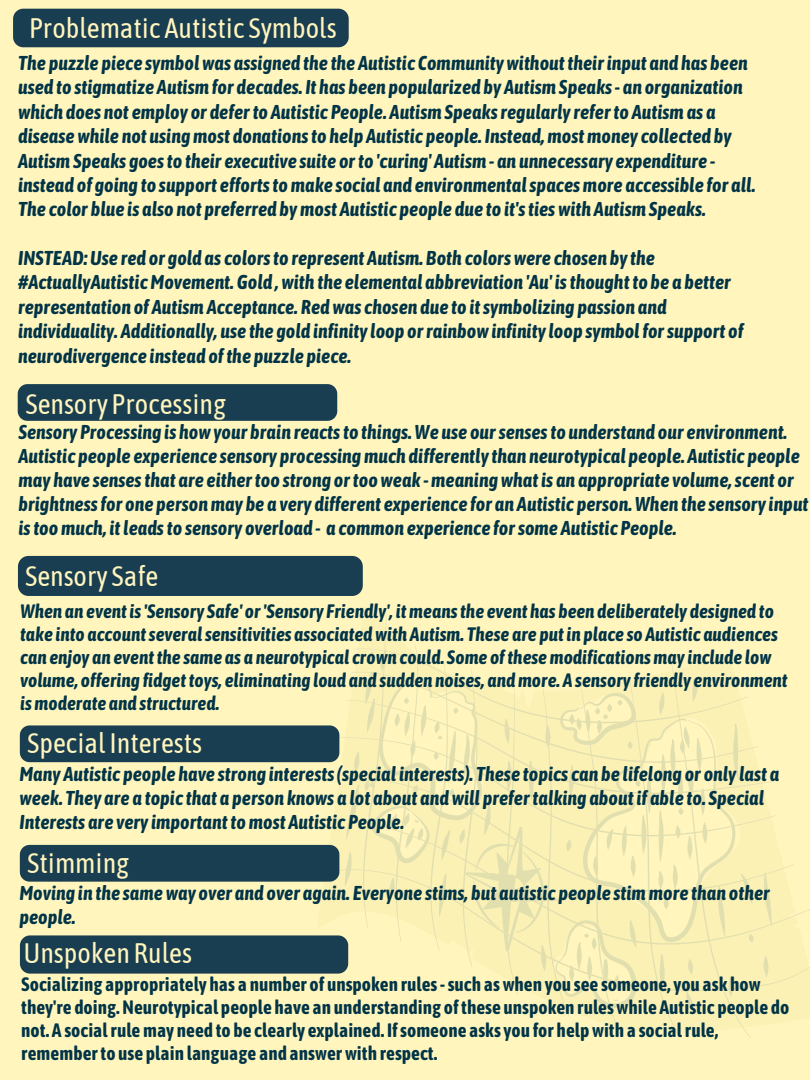
<style>
.page{position:relative;width:810px;height:1080px;background:#fff5bd}
.page>*{position:absolute;margin:0;border:0;box-sizing:border-box;transform-origin:0 0}
.t1{font:28.12px "Asap Condensed";color:#fff5bd}
.t2{font:italic 700 20px/24.4px "Asap Condensed";color:#023447}
.t3{font:italic 700 19.38px/23px "Asap Condensed";color:#023447}
.t4{font:700 19.38px/23px "Asap Condensed";color:#023447}
</style>
<div class="page">
<svg style="left:313px;top:555px;width:493px;height:483px"></svg>
<div style="left:20px;top:725px;width:319px;height:37px;background:#1a3e51"></div>
<div style="left:13px;top:9px;width:336px;height:38px;background:#1a3e51"></div>
<div style="left:18px;top:556px;width:345px;height:40px;background:#1a3e51"></div>
<div style="left:20px;top:935px;width:328px;height:38px;background:#1a3e51"></div>
<div style="left:18px;top:384px;width:319px;height:37px;background:#1a3e51"></div>
<div style="left:20px;top:845px;width:319px;height:36px;background:#1a3e51"></div>
<h1 class="t1" style="left:29px;top:12px;width:309px">Problematic Autistic Symbols</h1>
<p class="t2" style="left:18px;top:51px;width:739px">The puzzle piece symbolwas assigned the the Autistic Communitywithouttheirinput and has been used to stigmatize Autismfor decades. It has been popularized by AutismSpeaks- an organization which does not employ or deferto Autistic People. AutismSpeaksregularly referto Autismas a diseasewhile not usingmost donationsto help Autistic people. Instead,mostmoney collected by AutismSpeaks goesto their executive suite orto 'curing' Autism- an unnecessary expenditure - instead of going to support effortstomake social and environmentalspacesmore accessible for all.<br>The color blue is also not preferred bymost Autistic people due to it'stieswith AutismSpeaks.</p>
<p class="t2" style="left:18px;top:246px;width:727px">INSTEAD:Use red or gold as colorsto represent Autism. Both colorswere chosen by the #ActuallyAutisticMovement.Gold ,with the elemental abbreviation 'Au' isthoughtto be a better representation of AutismAcceptance. Redwas chosen due to itsymbolizing passion and individuality. Additionally, use the gold infinity loop orrainbowinfinity loop symbolforsupport of neurodivergence instead ofthe puzzle piece.</p>
<h1 class="t1" style="left:25px;top:388px;width:203px">Sensory Processing</h1>
<p class="t2" style="left:18px;top:420px;width:792px;line-height:23.9px">Sensory Processing is howyour brain reactsto things.We use oursensesto understand our environment.<br>Autistic people experience sensory processingmuch differently than neurotypical people. Autistic people may have sensesthat are eithertoo strong ortooweak -meaningwhatis an appropriate volume,scent or brightnessfor one personmay be a very different experience for an Autistic person.When the sensory input istoomuch, itleadsto sensory overload - a common experience forsome Autistic People.</p>
<h1 class="t1" style="left:25px;top:559px;width:135px">Sensory Safe</h1>
<p class="t3" style="left:20px;top:599px;width:769px">When an eventis'Sensory Safe' or'Sensory Friendly', itmeansthe event has been deliberately designed to take into accountseveralsensitivities associatedwith Autism. These are putin place so Autistic audiences can enjoy an eventthe same as a neurotypical crown could. Some ofthesemodificationsmay include low volume, offering fidgettoys, eliminating loud and sudden noises, andmore. A sensory friendly environment ismoderate and structured.</p>
<h1 class="t1" style="left:27px;top:727px;width:176px">Special Interests</h1>
<p class="t2" style="left:20px;top:762px;width:762px;line-height:23.9px">Many Autistic people have strong interests(special interests). These topics can be lifelong or only last a week. They are a topic that a person knows a lot about andwill prefertalking aboutif able to. Special<br>Interests are very importanttomost Autistic People.</p>
<h1 class="t1" style="left:27px;top:847px;width:104px">Stimming</h1>
<p class="t2" style="left:20px;top:881px;width:752px;line-height:23.9px">Moving in the sameway over and over again. Everyone stims, but autistic people stimmore than other people.</p>
<h1 class="t1" style="left:24px;top:937px;width:170px">Unspoken Rules</h1>
<p class="t4" style="left:21px;top:973px;width:770px">Socializing appropriately has a number of unspoken rules-such aswhen you see someone, you ask how they're doing.Neurotypical people have an understanding ofthese unspoken ruleswhile Autistic people do not. A socialrulemay need to be clearly explained. Ifsomeone asks you for helpwith a socialrule, rememberto use plain language and answerwith respect.</p>
</div>
